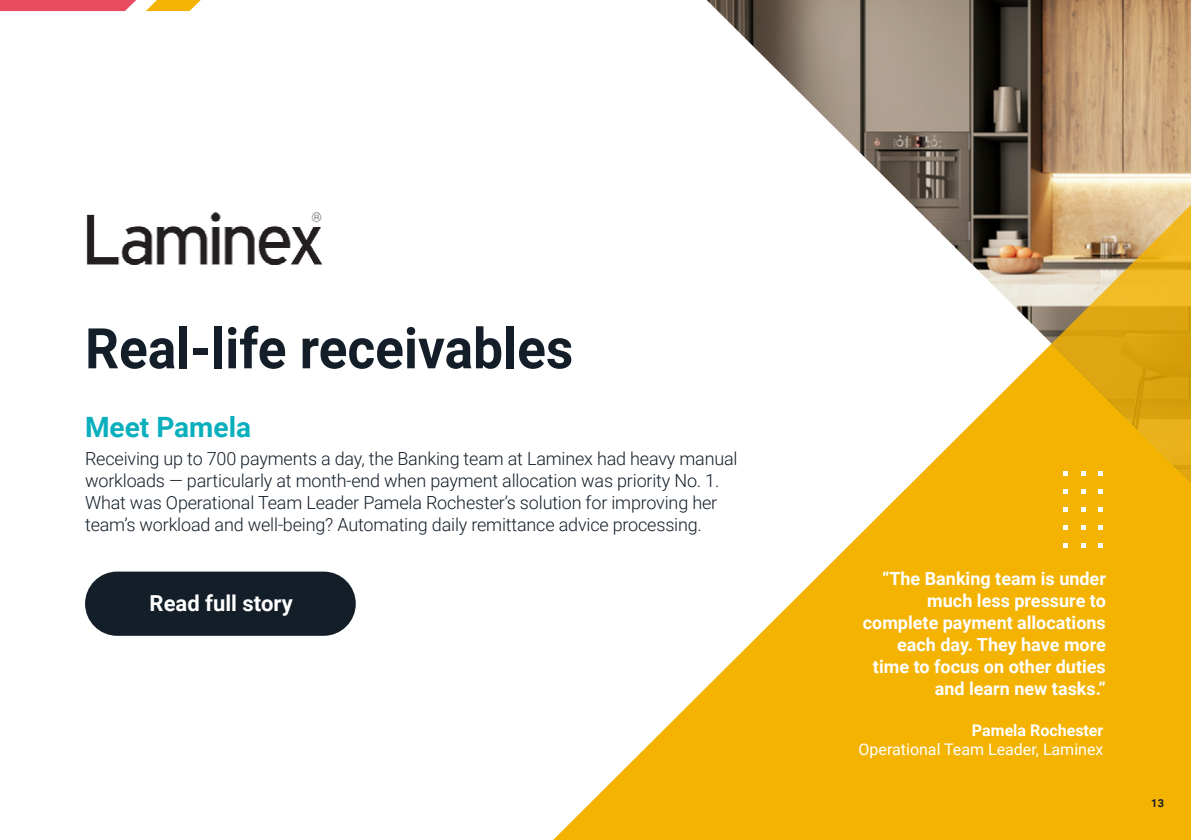
<style>
.page{position:relative;width:1191px;height:840px;background:#fff}
.page>*{position:absolute;margin:0;border:0;box-sizing:border-box;transform-origin:0 0}
.t1{font:700 56px "Roboto";color:#131e29;scale:.95 1}
.t2{font:700 28px "Roboto";color:#09afbd}
.t3{font:700 22px "Roboto";color:#fff}
.t4{font:300 18px/22px "Roboto";letter-spacing:-.01em;color:#131e29}
.t5{font:700 18px/22px "Roboto";color:#fff;text-align:right}
.t6{font:16px "Roboto";color:#fff}
.t7{font:700 16px "Roboto";color:#fff}
.t8{font:700 11px "Roboto";color:#131e29}
</style>
<div class="page">
<svg style="left:0;top:0;width:136px;height:11px"></svg>
<svg style="left:146px;top:0;width:55px;height:11px"></svg>
<svg style="left:554px;top:482px;width:637px;height:357px;fill:#f4b300"></svg>
<img style="left:707px;top:0;width:484px;height:482px">
<svg style="left:1051px;top:194px;width:140px;height:299px;background:#e0ae31"></svg>
<svg style="left:1063px;top:471px;width:5px;height:5px"></svg>
<svg style="left:1081px;top:471px;width:4px;height:5px"></svg>
<svg style="left:1098px;top:471px;width:5px;height:5px"></svg>
<svg style="left:1063px;top:489px;width:5px;height:5px"></svg>
<svg style="left:1081px;top:489px;width:4px;height:5px"></svg>
<svg style="left:1098px;top:489px;width:5px;height:5px"></svg>
<svg style="left:1063px;top:507px;width:5px;height:4px"></svg>
<svg style="left:1081px;top:507px;width:4px;height:4px"></svg>
<svg style="left:1098px;top:507px;width:5px;height:4px"></svg>
<svg style="left:1063px;top:524px;width:5px;height:5px"></svg>
<svg style="left:1081px;top:524px;width:4px;height:5px"></svg>
<svg style="left:1098px;top:524px;width:5px;height:5px"></svg>
<svg style="left:1063px;top:542px;width:5px;height:5px"></svg>
<svg style="left:1081px;top:542px;width:4px;height:5px"></svg>
<svg style="left:1098px;top:542px;width:5px;height:5px"></svg>
<div style="left:85px;top:571px;width:271px;height:64px;background:#131e29;border-radius:32px"></div>
<img style="left:86px;top:212px;width:237px;height:53px">
<h1 class="t1" style="left:85px;top:309px;width:515px">Real-life receivables</h1>
<h2 class="t2" style="left:85px;top:407px;width:167px">Meet Pamela</h2>
<p class="t4" style="left:85px;top:447px;width:654px">Receiving up to 700 payments a day, the Banking team at Laminex had heavy manual workloads — particularly at month-end when payment allocation was priority No. 1.<br>What was Operational Team Leader Pamela Rochester’s solution for improving her team’s workload and well-being? Automating daily remittance advice processing.</p>
<p class="t3" style="left:150px;top:587px;width:145px">Read full story</p>
<p class="t5" style="left:862px;top:566px;width:245px">“The Banking team is under much less pressure to complete payment allocations each day. They have more time to focus on other duties and learn new tasks.”</p>
<p class="t7" style="left:972px;top:718px;width:133px">Pamela Rochester</p>
<p class="t6" style="left:858px;top:737px;width:246px">Operational Team Leader, Laminex</p>
<p class="t8" style="left:1151px;top:795px;width:14px">13</p>
</div>
